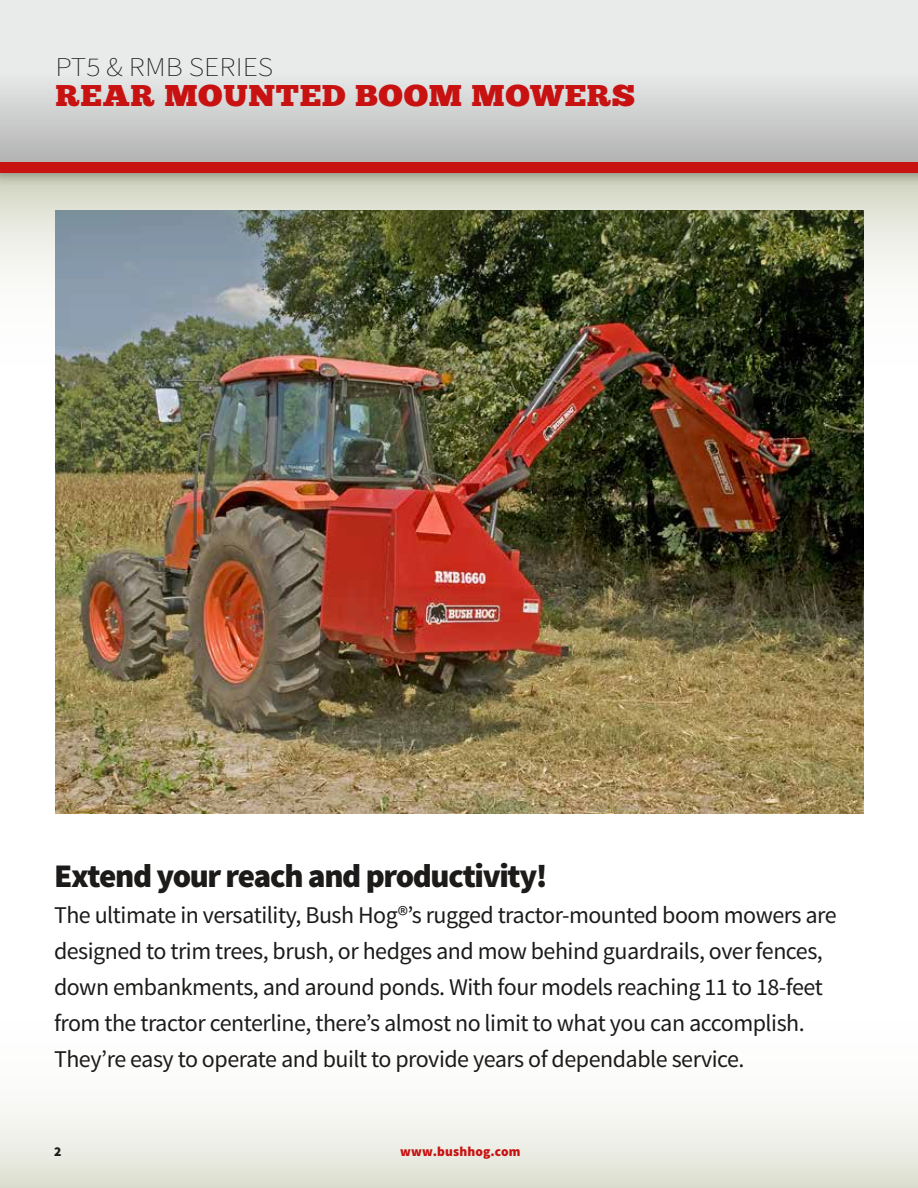
<style>
.page{position:relative;width:918px;height:1188px;background:#fff}
.page>*{position:absolute;margin:0;border:0;box-sizing:border-box;transform-origin:0 0}
.t1{font:900 33px "Source Sans Pro";letter-spacing:-.04em;color:#1c1b1a}
.t2{font:30px "Chunk Five";letter-spacing:.02em;color:#c71211;scale:1.1 1}
.t3{font:200 27px "Source Sans Pro";color:#1c1b1a;scale:1.1 1}
.t4{font:24px/36px "Source Sans Pro";letter-spacing:-.02em;color:#1c1b1a}
.t5{font:900 13.5px "Source Sans Pro";letter-spacing:.01em;color:#c71211}
.t6{font:900 13.5px "Source Sans Pro";color:#1c1b1a}
</style>
<div class="page">
<img style="left:56px;top:492px;width:808px;height:321px">
<svg style="left:0;top:1107px;width:918px;height:81px;fill:#edeee6"></svg>
<img style="left:0;top:186px;width:917px;height:306px">
<hr style="left:917px;top:166px;width:1px;height:326px;background:#687232">
<div style="left:0;top:0;width:918px;height:186px;background:#1c1b1a;opacity:.4"></div>
<div style="left:0;top:0;width:918px;height:166px;background:#e9eaea"></div>
<svg style="left:0;top:89px;width:918px;height:73px;background:#c8c8c8"></svg>
<div style="left:0;top:162px;width:918px;height:11px;background:#c71211"></div>
<p class="t3" style="left:56px;top:51px;width:199px">PT5 &amp; RMB SERIES</p>
<p class="t2" style="left:56px;top:81px;width:529px">REAR MOUNTED BOOM MOWERS</p>
<h1 class="t1" style="left:54px;top:855px;width:495px">Extend your reach and productivity!</h1>
<p class="t4" style="left:54px;top:898px;width:784px">The ultimate in versatility, Bush Hog®’s rugged tractor-mounted boom mowers are designed to trim trees, brush, or hedges and mow behind guardrails, over fences, down embankments, and around ponds. With four models reaching 11 to 18-feet from the tractor centerline, there’s almost no limit to what you can accomplish.<br>They’re easy to operate and built to provide years of dependable service.</p>
<p class="t6" style="left:54px;top:1143px;width:9px">2</p>
<p class="t5" style="left:400px;top:1143px;width:122px">www.bushhog.com</p>
</div>
